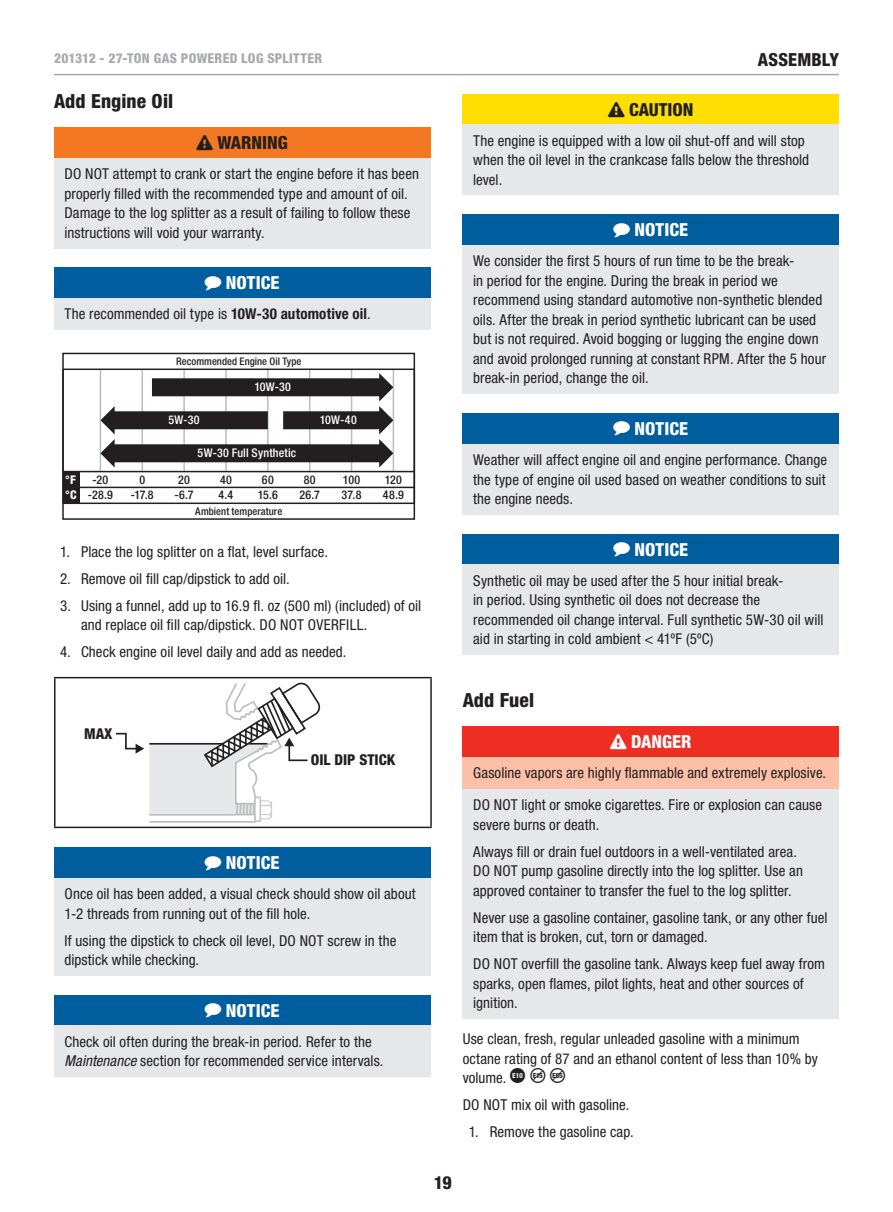
<style>
.page{position:relative;width:893px;height:1212px;background:#fff}
.page>*{position:absolute;margin:0;border:0;box-sizing:border-box;transform-origin:0 0}
.t1{font:800 condensed 19.5px "Helvetica Neue LT Std";letter-spacing:.005em;color:#231f20}
.t2{font:800 condensed 18px "Helvetica Neue LT Std";letter-spacing:.005em;color:#fff}
.t3{font:800 condensed 18px "Helvetica Neue LT Std";color:#231f20}
.t4{font:condensed 15px/19.5px "Helvetica Neue LT Std";letter-spacing:.005em;color:#231f20}
.t5{font:800 condensed 15px "Helvetica Neue LT Std";color:#231f20}
.t6{font:800 condensed 13.5px "Helvetica Neue LT Std";letter-spacing:.025em;color:#a8a9ad}
.t7{font:500 condensed 12px "Helvetica Neue LT Std";letter-spacing:.025em;color:#231f20}
.t8{font:500 condensed 12px "Helvetica Neue LT Std";letter-spacing:.015em;color:#fff}
.t9{font:800 condensed 12px/15.8px "Helvetica Neue LT Std";color:#fff}
.t10{font:500 condensed 10.5px "Helvetica Neue LT Std";letter-spacing:.005em;color:#231f20}
.s1{font-weight:700}
.s2{font-style:italic}
</style>
<div class="page">
<hr style="left:54px;top:74px;width:785px;height:1px;background:#a8a9ad">
<div style="left:54px;top:128px;width:376px;height:30px;background:#f47721"></div>
<div style="left:54px;top:158px;width:376px;height:90px;background:#e6e7e9"></div>
<div style="left:54px;top:268px;width:376px;height:30px;background:#005e9e"></div>
<div style="left:54px;top:298px;width:376px;height:32px;background:#e6e7e9"></div>
<hr style="left:267px;top:369px;width:2px;height:103px;background:#bcbdc0">
<hr style="left:309px;top:369px;width:1px;height:103px;background:#bcbdc0">
<hr style="left:183px;top:369px;width:2px;height:103px;background:#bcbdc0">
<hr style="left:225px;top:369px;width:2px;height:103px;background:#bcbdc0">
<hr style="left:100px;top:369px;width:1px;height:103px;background:#bcbdc0">
<hr style="left:142px;top:369px;width:1px;height:103px;background:#bcbdc0">
<hr style="left:351px;top:369px;width:1px;height:103px;background:#bcbdc0">
<hr style="left:393px;top:369px;width:1px;height:103px;background:#bcbdc0">
<div style="left:62px;top:353px;width:353px;height:167px;border:2px solid #231f20"></div>
<hr style="left:63px;top:368px;width:351px;height:2px;background:#231f20">
<hr style="left:62px;top:369px;width:2px;height:134px;background:#231f20">
<hr style="left:414px;top:369px;width:1px;height:134px;background:#231f20">
<hr style="left:63px;top:487px;width:351px;height:1px;background:#231f20">
<hr style="left:63px;top:471px;width:351px;height:1px;background:#231f20">
<hr style="left:63px;top:502px;width:351px;height:2px;background:#231f20">
<div style="left:63px;top:472px;width:16px;height:31px;background:#231f20"></div>
<div style="left:152px;top:378px;width:229px;height:18px;background:#231f20"></div>
<div style="left:283px;top:411px;width:98px;height:18px;background:#231f20"></div>
<div style="left:113px;top:444px;width:268px;height:18px;background:#231f20"></div>
<svg style="left:379px;top:373px;width:14px;height:94px"></svg>
<div style="left:113px;top:411px;width:155px;height:18px;background:#231f20"></div>
<svg style="left:100px;top:406px;width:15px;height:61px"></svg>
<hr style="left:54px;top:677px;width:378px;height:1px;background:#231f20">
<hr style="left:54px;top:678px;width:2px;height:149px;background:#231f20">
<hr style="left:430px;top:678px;width:2px;height:149px;background:#231f20">
<hr style="left:54px;top:827px;width:378px;height:1px;background:#231f20">
<svg style="left:115px;top:682px;width:206px;height:141px"></svg>
<div style="left:54px;top:848px;width:376px;height:30px;background:#005e9e"></div>
<div style="left:54px;top:878px;width:376px;height:98px;background:#e6e7e9"></div>
<div style="left:54px;top:995px;width:376px;height:31px;background:#005e9e"></div>
<div style="left:54px;top:1026px;width:376px;height:51px;background:#e6e7e9"></div>
<div style="left:463px;top:94px;width:376px;height:31px;background:#ffdf01"></div>
<div style="left:463px;top:125px;width:376px;height:70px;background:#e6e7e9"></div>
<div style="left:463px;top:215px;width:376px;height:30px;background:#005e9e"></div>
<div style="left:463px;top:245px;width:376px;height:149px;background:#e6e7e9"></div>
<div style="left:463px;top:413px;width:376px;height:31px;background:#005e9e"></div>
<div style="left:463px;top:444px;width:376px;height:70px;background:#e6e7e9"></div>
<div style="left:463px;top:534px;width:376px;height:30px;background:#005e9e"></div>
<div style="left:463px;top:564px;width:376px;height:91px;background:#e6e7e9"></div>
<div style="left:463px;top:727px;width:376px;height:30px;background:#ee2e22"></div>
<div style="left:463px;top:757px;width:376px;height:32px;background:#fbc0a7"></div>
<div style="left:463px;top:789px;width:376px;height:229px;background:#e6e7e9"></div>
<p class="t6" style="left:54px;top:50px;width:162px">201312 - 27-TON GAS POWERED</p>
<p class="t6" style="left:241px;top:50px;width:61px">LOG SPLITTER</p>
<p class="t3" style="left:758px;top:49px;width:22px">ASSEM</p>
<p class="t3" style="left:811px;top:49px;width:20px">BLY</p>
<h1 class="t1" style="left:54px;top:89px;width:121px">ADD ENGINE OIL</h1>
<p class="t3" style="left:196px;top:131px;width:93px">❑ WARNING</p>
<p class="t4" style="left:64px;top:164px;width:356px">DO NOT attempt to crank or start the engine before it has been properly filled with the recommended type and amount of oil.<br>Damage to the log splitter as a result of failing to follow these instructions will void your warranty.</p>
<p class="t2" style="left:205px;top:272px;width:76px">◆ NOTICE</p>
<p class="t4" style="left:64px;top:304px;width:308px">The recommended oil type is <span class="s1">10W-30 automotive oil</span>.</p>
<p class="t10" style="left:176px;top:355px;width:127px">Recommended Engine Oil Type</p>
<p class="t8" style="left:254px;top:380px;width:38px">10W-30</p>
<p class="t8" style="left:169px;top:413px;width:33px">5W-30</p>
<p class="t8" style="left:320px;top:413px;width:38px">10W-40</p>
<p class="t9" style="left:65px;top:471px;width:13px">°F °C</p>
<p class="t8" style="left:198px;top:446px;width:100px">5W-30 Full Synthetic</p>
<p class="t7" style="left:92px;top:472px;width:17px">-20</p>
<p class="t7" style="left:139px;top:472px;width:7px">0</p>
<p class="t7" style="left:178px;top:472px;width:13px">20</p>
<p class="t7" style="left:220px;top:472px;width:13px">40</p>
<p class="t7" style="left:262px;top:472px;width:13px">60</p>
<p class="t10" style="left:195px;top:505px;width:88px">Ambient temperature</p>
<p class="t7" style="left:304px;top:472px;width:13px">80</p>
<p class="t7" style="left:343px;top:472px;width:19px">100</p>
<p class="t7" style="left:385px;top:472px;width:19px">120</p>
<p class="t7" style="left:88px;top:488px;width:26px">-28.9</p>
<p class="t7" style="left:131px;top:488px;width:24px">-17.8</p>
<p class="t7" style="left:175px;top:488px;width:21px">-6.7</p>
<p class="t7" style="left:219px;top:488px;width:16px">4.4</p>
<p class="t7" style="left:258px;top:488px;width:22px">15.6</p>
<p class="t7" style="left:299px;top:488px;width:22px">26.7</p>
<p class="t7" style="left:342px;top:488px;width:21px">37.8</p>
<p class="t7" style="left:383px;top:488px;width:23px">48.9</p>
<p class="t4" style="left:60px;top:542px;width:269px">1. Place the log splitter on a flat, level surface.</p>
<p class="t4" style="left:60px;top:569px;width:231px">2. Remove oil fill cap/dipstick to add oil.</p>
<p class="t4" style="left:81px;top:596px;width:342px;text-indent:-21px">3. Using a funnel, add up to 16.9 fl. oz (500 ml) (included) of oil and replace oil fill cap/dipstick. DO NOT OVERFILL.</p>
<p class="t4" style="left:60px;top:642px;width:288px">4. Check engine oil level daily and add as needed.</p>
<p class="t5" style="left:84px;top:725px;width:30px">MAX</p>
<p class="t5" style="left:311px;top:750px;width:86px">OIL DIP STICK</p>
<p class="t2" style="left:205px;top:851px;width:76px">◆ NOTICE</p>
<p class="t4" style="left:64px;top:884px;width:353px">Once oil has been added, a visual check should show oil about<br>1-2 threads from running out of the fill hole.</p>
<p class="t4" style="left:64px;top:930px;width:333px">If using the dipstick to check oil level, DO NOT screw in the dipstick while checking.</p>
<p class="t2" style="left:205px;top:999px;width:76px">◆ NOTICE</p>
<p class="t4" style="left:64px;top:1032px;width:320px">Check oil often during the break-in period. Refer to the<br><span class="s2">Maintenance</span> section for recommended service intervals.</p>
<p class="t3" style="left:608px;top:98px;width:87px">❑ CAUTION</p>
<p class="t4" style="left:473px;top:131px;width:337px">The engine is equipped with a low oil shut-off and will stop when the oil level in the crankcase falls below the threshold level.</p>
<p class="t2" style="left:613px;top:219px;width:76px">◆ NOTICE</p>
<p class="t4" style="left:473px;top:251px;width:354px">We consider the first 5 hours of run time to be the break-<br>in period for the engine. During the break in period we recommend using standard automotive non-synthetic blended oils. After the break in period synthetic lubricant can be used but is not required. Avoid bogging or lugging the engine down and avoid prolonged running at constant RPM. After the 5 hour break-in period, change the oil.</p>
<p class="t2" style="left:613px;top:417px;width:76px">◆ NOTICE</p>
<p class="t4" style="left:473px;top:450px;width:355px;text-align:justify">Weather will affect engine oil and engine performance. Change the type of engine oil used based on weather conditions to suit the engine needs.</p>
<p class="t2" style="left:613px;top:538px;width:76px">◆ NOTICE</p>
<p class="t4" style="left:473px;top:570px;width:352px">Synthetic oil may be used after the 5 hour initial break-<br>in period. Using synthetic oil does not decrease the recommended oil change interval. Full synthetic 5W-30 oil will aid in starting in cold ambient &lt; 41ºF (5ºC)</p>
<h1 class="t1" style="left:463px;top:688px;width:73px">ADD FUEL</h1>
<p class="t2" style="left:610px;top:731px;width:83px">❑ DANGER</p>
<p class="t4" style="left:473px;top:757px;width:354px;line-height:31.7px">Gasoline vapors are highly flammable and extremely explosive.<br>DO NOT light or smoke cigarettes. Fire or explosion can cause</p>
<p class="t4" style="left:473px;top:811px;width:325px;line-height:27px">severe burns or death.<br>Always fill or drain fuel outdoors in a well-ventilated area.</p>
<p class="t4" style="left:473px;top:861px;width:331px">DO NOT pump gasoline directly into the log splitter. Use an approved container to transfer the fuel to the log splitter.</p>
<p class="t4" style="left:473px;top:907px;width:356px">Never use a gasoline container, gasoline tank, or any other fuel item that is broken, cut, torn or damaged.</p>
<p class="t4" style="left:473px;top:954px;width:353px">DO NOT overfill the gasoline tank. Always keep fuel away from sparks, open flames, pilot lights, heat and other sources of ignition.</p>
<p class="t4" style="left:463px;top:1029px;width:357px">Use clean, fresh, regular unleaded gasoline with a minimum octane rating of 87 and an ethanol content of less than 10% by volume.</p>
<p class="t4" style="left:463px;top:1095px;width:168px">DO NOT mix oil with gasoline.</p>
<p class="t4" style="left:469px;top:1122px;width:167px">1. Remove the gasoline cap.</p>
<p class="t3" style="left:434px;top:1171px;width:19px">19</p>
</div>
